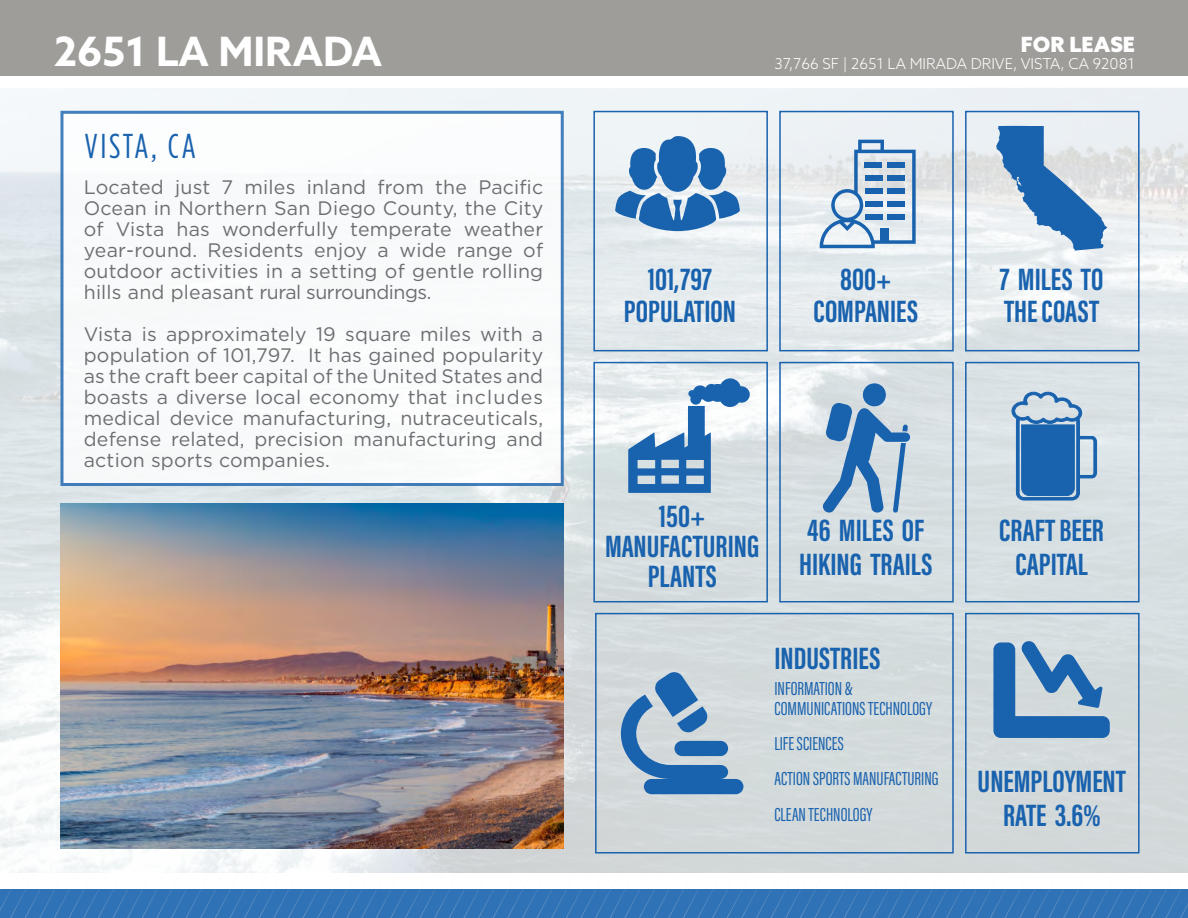
<style>
.page{position:relative;width:1188px;height:918px;background:#fff}
.page>*{position:absolute;margin:0;border:0;box-sizing:border-box;transform-origin:0 0}
.t1{font:700 40.5px "Azo Sans";color:#fff}
.t2{font:34.5px "Gotham Condensed";letter-spacing:.075em;color:#1962ae}
.t3{font:700 31.8px/31.5px "Acumin Pro Extra Cond";color:#1962ae;text-align:center}
.t4{font:900 21px "Azo Sans";color:#fff}
.t5{font:19.5px/21px "Gotham";letter-spacing:.01em;color:#6d6e71;text-align:justify}
.t6{font:19.5px/35.4px "Acumin Pro Extra Cond";color:#1962ae}
.t7{font:300 15px "Azo Sans";color:#fff}
</style>
<div class="page">
<div style="left:0;top:0;width:1188px;height:75px;background:#9e9d99"></div>
<svg style="left:0;top:889px;width:1188px;height:29px;background:#3273b6"></svg>
<img style="left:0;top:88px;width:1188px;height:785px">
<img style="left:60px;top:503px;width:504px;height:346px">
<div style="left:593px;top:111px;width:175px;height:240px;border:2px solid #1962ae"></div>
<svg style="left:615px;top:136px;width:125px;height:95px;background:#75a0cb"></svg>
<div style="left:779px;top:111px;width:175px;height:240px;border:2px solid #1962ae"></div>
<div style="left:779px;top:362px;width:175px;height:240px;border:2px solid #1962ae"></div>
<div style="left:965px;top:111px;width:175px;height:240px;border:2px solid #1962ae"></div>
<div style="left:965px;top:613px;width:175px;height:241px;border:2px solid #1962ae"></div>
<div style="left:595px;top:613px;width:359px;height:241px;border:2px solid #1962ae"></div>
<div style="left:965px;top:362px;width:175px;height:240px;border:2px solid #1962ae"></div>
<svg style="left:996px;top:126px;width:111px;height:125px;background:#90b0d1"></svg>
<div style="left:593px;top:362px;width:175px;height:240px;border:2px solid #1962ae"></div>
<svg style="left:628px;top:378px;width:122px;height:115px"></svg>
<svg style="left:822px;top:402px;width:88px;height:111px;background:#8aaccc"></svg>
<div style="left:863px;top:383px;width:23px;height:23px;background:#1962ae;border-radius:50%"></div>
<svg style="left:993px;top:640px;width:117px;height:98px;background:#719bc4"></svg>
<svg style="left:621px;top:671px;width:107px;height:108px;background:#90aecb"></svg>
<div style="left:674px;top:741px;width:54px;height:15px;background:#1962ae;border-radius:8px"></div>
<div style="left:644px;top:779px;width:99px;height:15px;background:#1962ae;border-radius:8px"></div>
<div style="left:60px;top:111px;width:504px;height:375px;background:#fff;border:3px solid #1962ae"></div>
<svg style="left:1011px;top:391px;width:86px;height:110px;background:#94b3d1"></svg>
<div style="left:1024px;top:427px;width:48px;height:66px;background:#1962ae"></div>
<svg style="left:820px;top:140px;width:96px;height:108px;background:#adc4db"></svg>
<h1 class="t1" style="left:54px;top:25px;width:330px">2651 LA MIRADA</h1>
<h2 class="t2" style="left:85px;top:126px;width:113px">VISTA, CA</h2>
<p class="t5" style="left:84px;top:176px;width:461px">Located just 7 miles inland from the Pacific Ocean in Northern San Diego County, the City of Vista has wonderfully temperate weather year-round. Residents enjoy a wide range of outdoor activities in a setting of gentle rolling hills and pleasant rural surroundings.</p>
<p class="t5" style="left:84px;top:323px;width:461px">Vista is approximately 19 square miles with a population of 101,797. It has gained popularity as the craft beer capital of the United States and boasts a diverse local economy that includes medical device manufacturing, nutraceuticals, defense related, precision manufacturing and action sports companies.</p>
<p class="t4" style="left:1021px;top:31px;width:116px">FOR LEASE</p>
<p class="t7" style="left:775px;top:53px;width:362px">37,766 SF | 2651 LA MIRADA DRIVE, VISTA, CA 92081</p>
<h3 class="t3" style="left:624px;top:264px;width:114px">101,797<br>POPULATION</h3>
<h3 class="t3" style="left:814px;top:264px;width:106px">800+<br>COMPANIES</h3>
<h3 class="t3" style="left:1000px;top:264px;width:105px;text-align:left">7 MILES TO<br>THE COAST</h3>
<h3 class="t3" style="left:605px;top:501px;width:156px;line-height:30px">150+<br>MANUFACTURING<br>PLANTS</h3>
<h3 class="t3" style="left:799px;top:514px;width:135px;line-height:33.6px;text-align:left">46 MILES OF<br>HIKING TRAILS</h3>
<h3 class="t3" style="left:774px;top:642px;width:107px">INDUSTRIES</h3>
<p class="t6" style="left:774px;top:679px;width:159px;line-height:19.5px">INFORMATION &amp;<br>COMMUNICATIONS TECHNOLOGY</p>
<p class="t6" style="left:774px;top:726px;width:166px">LIFE SCIENCES<br>ACTION SPORTS MANUFACTURING<br>CLEAN TECHNOLOGY</p>
<h3 class="t3" style="left:999px;top:513px;width:106px;line-height:33.6px">CRAFT BEER<br>CAPITAL</h3>
<h3 class="t3" style="left:978px;top:765px;width:150px;line-height:33.6px">UNEMPLOYMENT<br>RATE 3.6%</h3>
</div>
